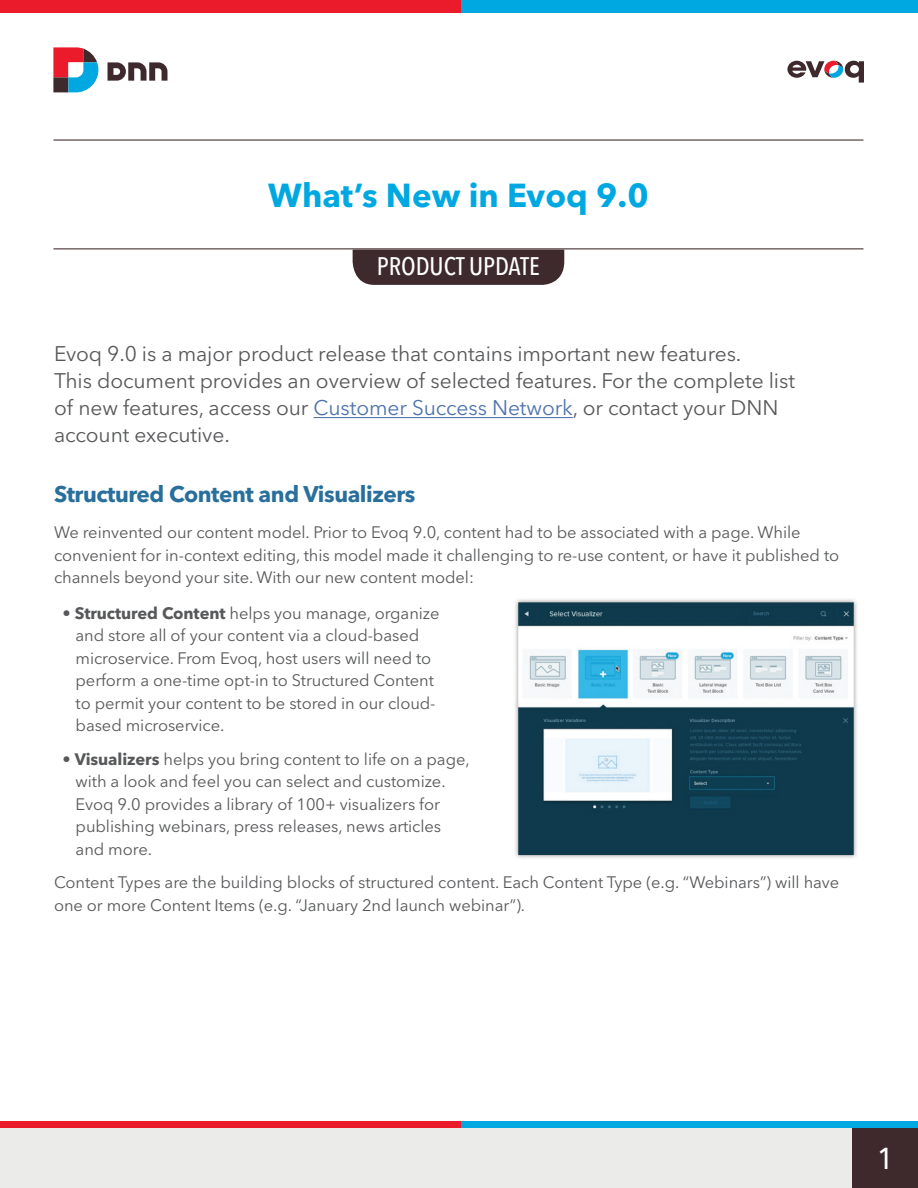
<style>
.page{position:relative;width:918px;height:1188px;background:#fff}
.page>*{position:absolute;margin:0;border:0;box-sizing:border-box;transform-origin:0 0}
.t1{font:700 33px "Avenir Next LT Pro";color:#00a8e1}
.t2{font:500 condensed 30px "Avenir Next LT Pro";color:#fff}
.t3{font:500 condensed 25.2px "Avenir Next LT Pro";color:#fff}
.t4{font:700 22.5px "Avenir Next LT Pro";letter-spacing:-.02em;color:#296f9c}
.t5{font:21px/27px "Avenir Next LT Pro";letter-spacing:-.005em;color:#57585a}
.t6{font:16.5px/22.5px "Avenir Next LT Pro";letter-spacing:-.005em;color:#57585a}
.s1{color:#4d72ac}
.s2{font-weight:700}
</style>
<div class="page">
<div style="left:0;top:0;width:461px;height:12px;background:#ec1b2b"></div>
<div style="left:461px;top:0;width:457px;height:12px;background:#00a8e1"></div>
<div style="left:0;top:1128px;width:852px;height:60px;background:#ebebea"></div>
<div style="left:852px;top:1126px;width:66px;height:62px;background:#3e292d"></div>
<div style="left:0;top:1121px;width:461px;height:7px;background:#ec1b2b"></div>
<div style="left:461px;top:1121px;width:457px;height:7px;background:#00a8e1"></div>
<svg style="left:108px;top:62px;width:59px;height:19px"></svg>
<svg style="left:53px;top:47px;width:45px;height:45px"></svg>
<hr style="left:53px;top:139px;width:810px;height:2px;background:#786668">
<hr style="left:53px;top:248px;width:810px;height:2px;background:#786668">
<div style="left:353px;top:250px;width:211px;height:35px;background:#3e292d"></div>
<hr style="left:313px;top:417px;width:260px;height:1px;background:#4d72ac">
<svg style="left:787px;top:61px;width:77px;height:22px"></svg>
<img style="left:514px;top:599px;width:344px;height:259px">
<h1 class="t1" style="left:268px;top:175px;width:382px">What’s New in Evoq 9.0</h1>
<h3 class="t3" style="left:377px;top:251px;width:165px">PRODUCT UPDATE</h3>
<p class="t5" style="left:54px;top:341px;width:743px">Evoq 9.0 is a major product release that contains important new features.<br>This document provides an overview of selected features. For the complete list of new features, access our <span class="s1">Customer Success Network</span>, or contact your DNN account executive.</p>
<h3 class="t4" style="left:54px;top:480px;width:363px">Structured Content and Visualizers</h3>
<p class="t6" style="left:54px;top:521px;width:787px">We reinvented our content model. Prior to Evoq 9.0, content had to be associated with a page. While convenient for in-context editing, this model made it challenging to re-use content, or have it published to channels beyond your site. With our new content model:</p>
<p class="t6" style="left:76px;top:602px;width:365px;text-indent:-13px">• <span class="s2">Structured Content</span> helps you manage, organize and store all of your content via a cloud-based microservice. From Evoq, host users will need to perform a one-time opt-in to Structured Content to permit your content to be stored in our cloud&shy;based microservice.</p>
<p class="t6" style="left:76px;top:748px;width:396px;text-indent:-13px">• <span class="s2">Visualizers</span> helps you bring content to life on a page, with a look and feel you can select and customize.<br>Evoq 9.0 provides a library of 100+ visualizers for publishing webinars, press releases, news articles and more.</p>
<p class="t6" style="left:54px;top:871px;width:787px">Content Types are the building blocks of structured content. Each Content Type (e.g. “Webinars”) will have one or more Content Items (e.g. “January 2nd launch webinar”).</p>
<h2 class="t2" style="left:878px;top:1141px;width:16px">1</h2>
</div>
